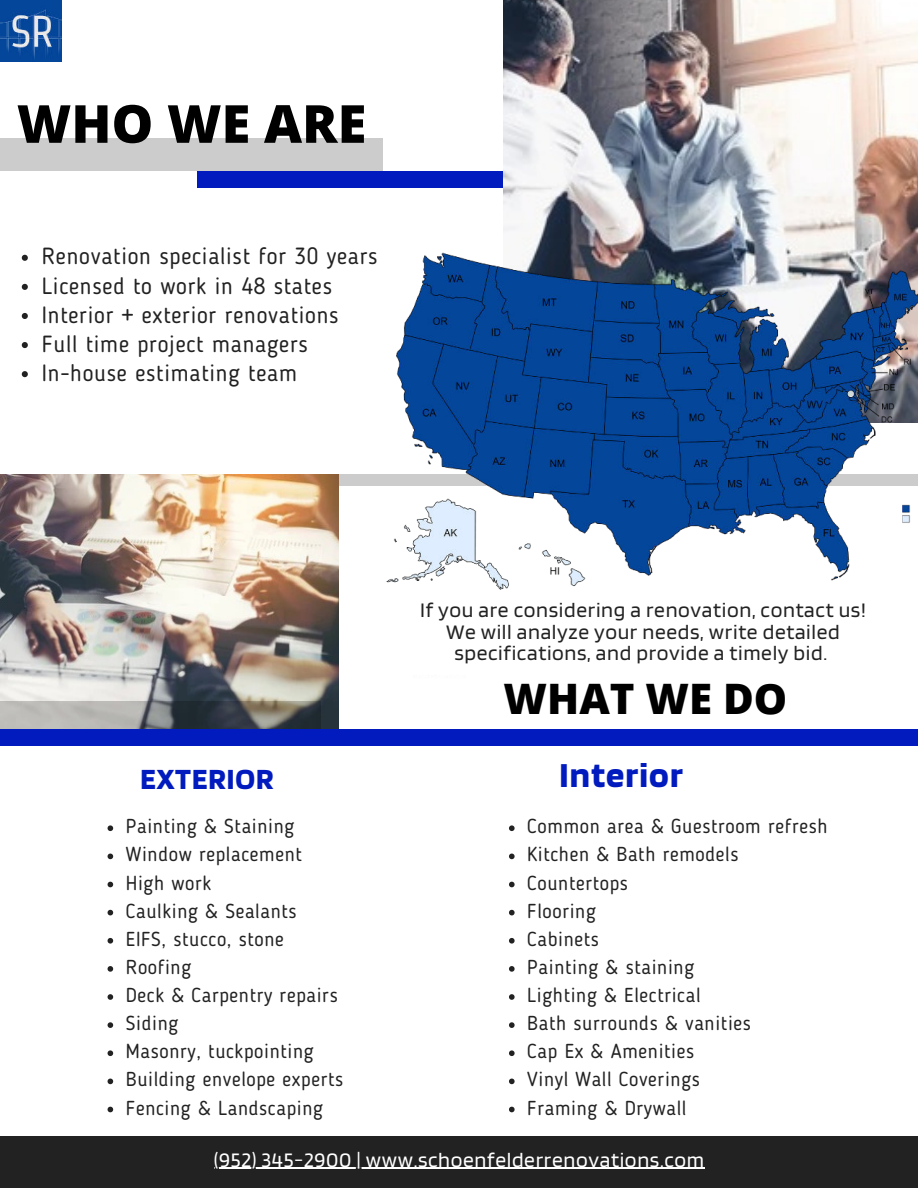
<style>
.page{position:relative;width:918px;height:1188px;background:#fff}
.page>*{position:absolute;margin:0;border:0;box-sizing:border-box;transform-origin:0 0}
.t1{font:800 52.5px "Open Sans";color:#000}
.t2{font:800 42px "Open Sans";color:#000}
.t3{font:700 36.6px "Blinker";letter-spacing:.03em;color:#011bbe}
.t4{font:700 30.6px "Blinker";letter-spacing:.03em;color:#011bbe}
.t5{font:23.25px/29.1px "Blogger Sans";letter-spacing:.03em;color:#222}
.t6{font:21.6px/21.3px "Blinker";letter-spacing:.03em;color:#222;text-align:center}
.t7{font:21.6px "Blinker";letter-spacing:.03em;color:#fff}
.t8{font:20.1px/28px "Blogger Sans";letter-spacing:.03em;color:#222}
</style>
<div class="page">
<div style="left:0;top:1136px;width:918px;height:52px;background:#222"></div>
<div style="left:197px;top:172px;width:721px;height:15px;background:#011bbe"></div>
<img style="left:0;top:0;width:62px;height:62px">
<div style="left:0;top:475px;width:918px;height:11px;background:#ccc"></div>
<img style="left:0;top:475px;width:338px;height:255px">
<svg style="left:0;top:701px;width:321px;height:29px;background:#7a7c81"></svg>
<div style="left:0;top:139px;width:383px;height:32px;background:#ccc"></div>
<div style="left:0;top:730px;width:918px;height:16px;background:#011bbe"></div>
<img style="left:504px;top:0;width:414px;height:226px">
<img style="left:371px;top:226px;width:547px;height:364px">
<hr style="left:214px;top:1168px;width:491px;height:1px;background:#fff">
<svg style="left:22px;top:255px;width:6px;height:6px"></svg>
<svg style="left:22px;top:284px;width:6px;height:6px"></svg>
<svg style="left:22px;top:313px;width:6px;height:6px"></svg>
<svg style="left:22px;top:342px;width:6px;height:6px"></svg>
<svg style="left:22px;top:371px;width:6px;height:6px"></svg>
<svg style="left:509px;top:825px;width:6px;height:6px"></svg>
<svg style="left:509px;top:854px;width:6px;height:5px"></svg>
<svg style="left:509px;top:882px;width:6px;height:5px"></svg>
<svg style="left:509px;top:910px;width:6px;height:5px"></svg>
<svg style="left:509px;top:938px;width:6px;height:6px"></svg>
<svg style="left:509px;top:966px;width:6px;height:6px"></svg>
<svg style="left:509px;top:994px;width:6px;height:6px"></svg>
<svg style="left:509px;top:1022px;width:6px;height:6px"></svg>
<svg style="left:509px;top:1050px;width:6px;height:6px"></svg>
<svg style="left:509px;top:1079px;width:6px;height:5px"></svg>
<svg style="left:509px;top:1107px;width:6px;height:5px"></svg>
<svg style="left:108px;top:825px;width:5px;height:6px"></svg>
<svg style="left:108px;top:854px;width:5px;height:5px"></svg>
<svg style="left:108px;top:882px;width:5px;height:5px"></svg>
<svg style="left:108px;top:910px;width:5px;height:5px"></svg>
<svg style="left:108px;top:938px;width:5px;height:6px"></svg>
<svg style="left:108px;top:966px;width:5px;height:6px"></svg>
<svg style="left:108px;top:994px;width:5px;height:6px"></svg>
<svg style="left:108px;top:1022px;width:5px;height:6px"></svg>
<svg style="left:108px;top:1050px;width:5px;height:6px"></svg>
<svg style="left:108px;top:1079px;width:5px;height:5px"></svg>
<svg style="left:108px;top:1107px;width:5px;height:5px"></svg>
<h1 class="t1" style="left:17px;top:84px;width:351px">WHO WE ARE</h1>
<p class="t5" style="left:42px;top:242px;width:337px">Renovation specialist for 30 years<br>Licensed to work in 48 states<br>Interior + exterior renovations<br>Full time project managers<br>In-house estimating team</p>
<h3 class="t4" style="left:140px;top:763px;width:135px">EXTERIOR</h3>
<p class="t8" style="left:126px;top:812px;width:219px">Painting &amp; Staining<br>Window replacement<br>High work<br>Caulking &amp; Sealants<br>EIFS, stucco, stone<br>Roofing<br>Deck &amp; Carpentry repairs<br>Siding<br>Masonry, tuckpointing<br>Building envelope experts<br>Fencing &amp; Landscaping</p>
<p class="t6" style="left:420px;top:600px;width:447px">If you are considering a renovation, contact us!<br>We will analyze your needs, write detailed specifications, and provide a timely bid.</p>
<h2 class="t2" style="left:504px;top:667px;width:285px">WHAT WE DO</h2>
<h3 class="t3" style="left:560px;top:757px;width:125px">Interior</h3>
<p class="t8" style="left:527px;top:812px;width:302px">Common area &amp; Guestroom refresh<br>Kitchen &amp; Bath remodels<br>Countertops<br>Flooring<br>Cabinets<br>Painting &amp; staining<br>Lighting &amp; Electrical<br>Bath surrounds &amp; vanities<br>Cap Ex &amp; Amenities<br>Vinyl Wall Coverings<br>Framing &amp; Drywall</p>
<p class="t7" style="left:214px;top:1148px;width:492px">(952) 345-2900 | www.schoenfelderrenovations.com</p>
</div>
